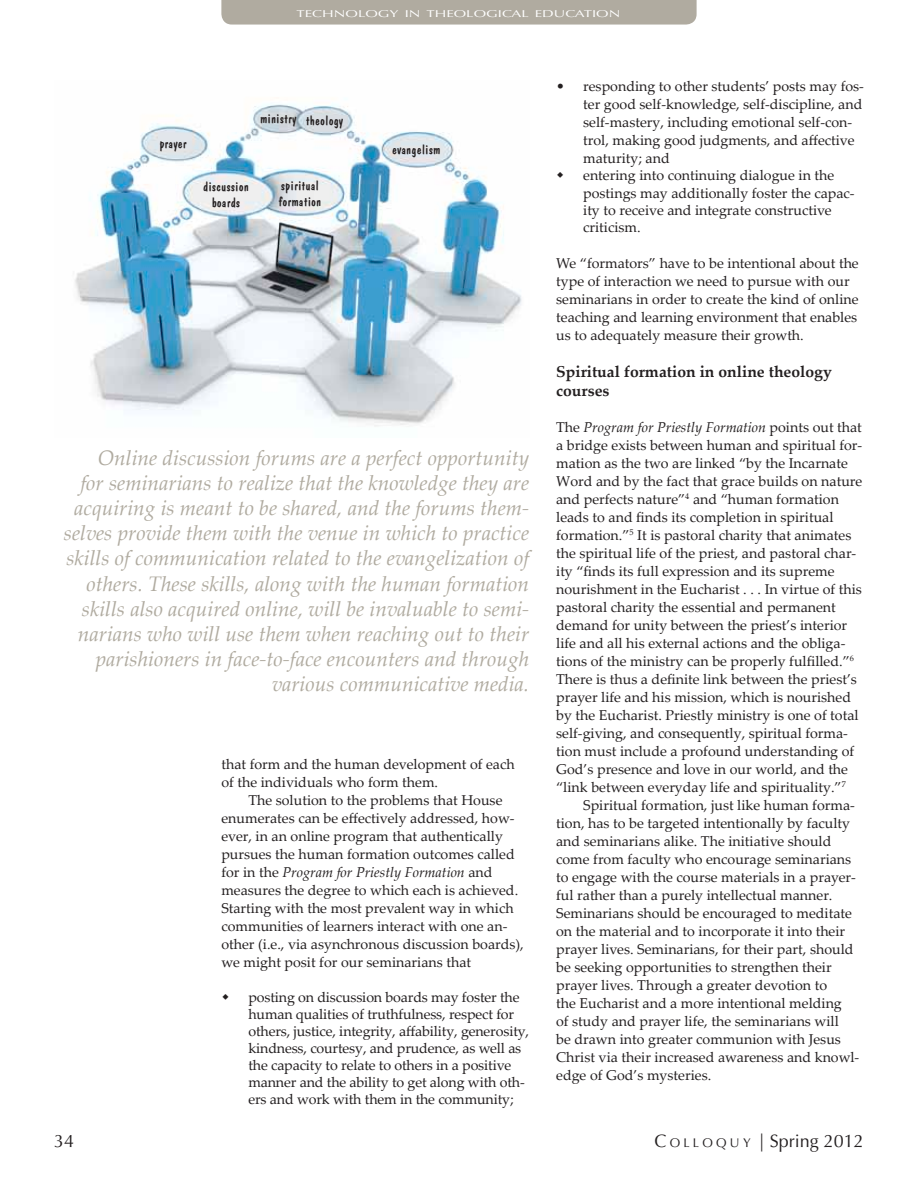
<style>
.page{position:relative;width:918px;height:1188px;background:#fff}
.page>*{position:absolute;margin:0;border:0;box-sizing:border-box;transform-origin:0 0}
.t1{font:italic 21px/25.2px "Palatino Linotype";color:#b0aba0;text-align:right}
.t2{font:18px "Optima LT Std";color:#231f20}
.t3{font:700 15.75px/18.9px "Palatino Linotype";color:#231f20}
.t4{font:14.25px/18px "Palatino Linotype";color:#231f20}
.t5{font:13.5px/16.2px "Dom Casual";color:#231f20;text-align:center}
.t6{font:10.05px "Optima LT Std";color:#fff;scale:1.5 1}
.s1{font-style:italic}
.s2{font-style:inherit}
.s3{font-size:12.6px}
</style>
<div class="page">
<div style="left:221px;top:0;width:476px;height:25px;background:#b0aba0"></div>
<img style="left:75px;top:103px;width:447px;height:324px">
<p class="t6" style="left:296px;top:8px;width:217px">TECHNOLOGY IN THEOLOGICAL EDUCATION</p>
<p class="t5" style="left:159px;top:135px;width:29px">prayer</p>
<p class="t5" style="left:260px;top:111px;width:85px">ministry theology</p>
<p class="t5" style="left:203px;top:178px;width:47px">discussion boards</p>
<p class="t5" style="left:278px;top:177px;width:44px;text-align:left">spiritual formation</p>
<p class="t5" style="left:392px;top:141px;width:50px">evangelism</p>
<p class="t1" style="left:64px;top:444px;width:467px">Online discussion forums are a perfect opportunity<br>for seminarians to realize that the knowledge they are acquiring is meant to be shared, and the forums them&shy;selves provide them with the venue in which to practice skills of communication related to the evangelization of others. These skills, along with the human formation skills also acquired online, will be invaluable to semi&shy;narians who will use them when reaching out to their parishioners in face-to-face encounters and through various communicative media.</p>
<p class="t4" style="left:221px;top:754px;width:295px">that form and the human development of each of the individuals who form them.</p>
<p class="t4" style="left:221px;top:790px;width:304px;text-indent:27px">The solution to the problems that House enumerates can be effectively addressed, how&shy;ever, in an online program that authentically pursues the human formation outcomes called for in the <span class="s1">Program for Priestly Formation</span> and measures the degree to which each is achieved.<br>Starting with the most prevalent way in which communities of learners interact with one an&shy;other (i.e., via asynchronous discussion boards), we might posit for our seminarians that</p>
<p class="t4" style="left:248px;top:988px;width:282px;line-height:17.1px">posting on discussion boards may foster the human qualities of truthfulness, respect for others, justice, integrity, affability, generosity, kindness, courtesy, and prudence, as well as the capacity to relate to others in a positive manner and the ability to get along with oth&shy;ers and work with them in the community;</p>
<p class="t4" style="left:583px;top:77px;width:282px;line-height:17.5px;text-indent:-27px">• responding to other students’ posts may fos&shy;ter good self-knowledge, self-discipline, and self-mastery, including emotional self-con&shy;trol, making good judgments, and affective maturity; and<br>entering into continuing dialogue in the postings may additionally foster the capac&shy;ity to receive and integrate constructive criticism.</p>
<p class="t4" style="left:556px;top:253px;width:304px">We “formators” have to be intentional about the type of interaction we need to pursue with our seminarians in order to create the kind of online teaching and learning environment that enables us to adequately measure their growth.</p>
<p class="t3" style="left:556px;top:361px;width:277px">Spiritual formation in online theology courses</p>
<p class="t4" style="left:556px;top:417px;width:308px">The <span class="s1">Program for Priestly Formation</span> points out that a bridge exists between human and spiritual for&shy;mation as the two are linked “by the Incarnate Word and by the fact that grace builds on nature and perfects nature”<sup>4</sup> and “human formation leads to and finds its completion in spiritual formation.”<sup>5</sup> It is pastoral charity that animates the spiritual life of the priest, and pastoral char&shy;ity “finds its full expression and its supreme nourishment in the Eucharist . . . In virtue of this pastoral charity the essential and permanent demand for unity between the priest’s interior life and all his external actions and the obliga&shy;tions of the ministry can be properly fulfilled.”<sup>6<br></sup>There is thus a definite link between the priest’s prayer life and his mission, which is nourished by the Eucharist. Priestly ministry is one of total self-giving, and consequently, spiritual forma&shy;tion must include a profound understanding of God’s presence and love in our world, and the “link between everyday life and spirituality.”<sup>7</sup></p>
<p class="t4" style="left:556px;top:795px;width:305px;text-indent:27px">Spiritual formation, just like human forma&shy;tion, has to be targeted intentionally by faculty and seminarians alike. The initiative should come from faculty who encourage seminarians to engage with the course materials in a prayer&shy;ful rather than a purely intellectual manner.<br>Seminarians should be encouraged to meditate on the material and to incorporate it into their prayer lives. Seminarians, for their part, should be seeking opportunities to strengthen their prayer lives. Through a greater devotion to<br>the Eucharist and a more intentional melding<br>of study and prayer life, the seminarians will<br>be drawn into greater communion with Jesus Christ via their increased awareness and knowl&shy;edge of God’s mysteries.</p>
<p class="t2" style="left:54px;top:1131px;width:22px">34</p>
<p class="t2" style="left:654px;top:1131px;width:211px"><span class="s2">C</span> <span class="s3">O L L O Q U Y</span> | Spring 2012</p>
</div>
